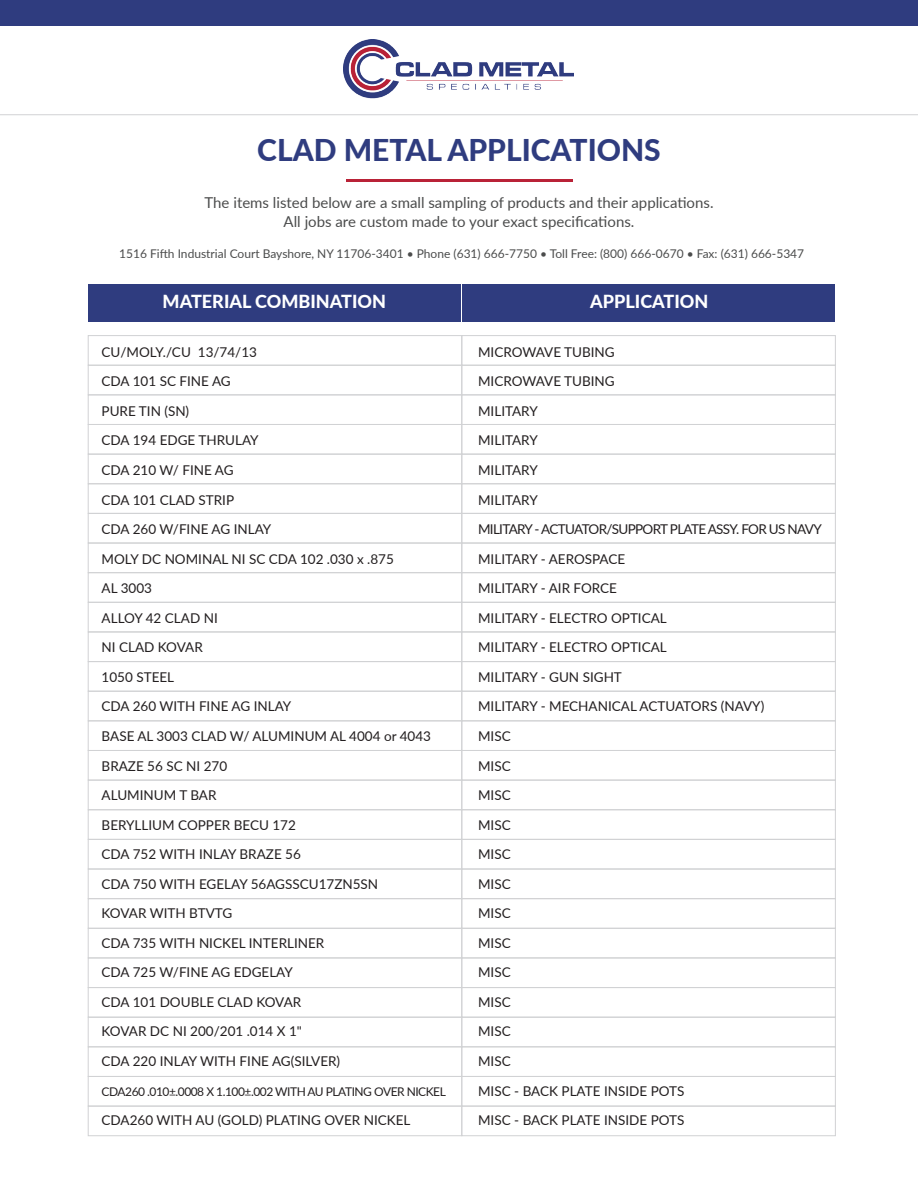
<style>
.page{position:relative;width:918px;height:1188px;background:#fff}
.page>*{position:absolute;margin:0;border:0;box-sizing:border-box;transform-origin:0 0}
.t1{font:800 30px "Lato";color:#2f3c7f}
.t2{font:800 18px "Lato";color:#fff}
.t3{font:15px/19.5px "Lato";color:#4b4c4c;text-align:center}
.t4{font:13.5px/29.5px "Lato";color:#231f20}
.t5{font:12px "Lato";color:#4b4c4c}
.t6{font:12px "Lato";letter-spacing:-.04em;color:#231f20}
</style>
<div class="page">
<img style="left:344px;top:40px;width:230px;height:59px">
<div style="left:0;top:0;width:918px;height:26px;background:#2f3c7f"></div>
<hr style="left:346px;top:180px;width:226px;height:2px;background:#b92237">
<hr style="left:0;top:114px;width:918px;height:1px;background:#d1d2d4">
<div style="left:88px;top:335px;width:374px;height:31px;border:1px solid #d1d2d4"></div>
<div style="left:461px;top:335px;width:375px;height:31px;border:1px solid #d1d2d4"></div>
<div style="left:88px;top:365px;width:374px;height:30px;border:1px solid #d1d2d4"></div>
<div style="left:461px;top:365px;width:375px;height:30px;border:1px solid #d1d2d4"></div>
<div style="left:88px;top:394px;width:374px;height:31px;border:1px solid #d1d2d4"></div>
<div style="left:461px;top:394px;width:375px;height:31px;border:1px solid #d1d2d4"></div>
<div style="left:88px;top:424px;width:374px;height:31px;border:1px solid #d1d2d4"></div>
<div style="left:461px;top:424px;width:375px;height:31px;border:1px solid #d1d2d4"></div>
<div style="left:88px;top:454px;width:374px;height:30px;border:1px solid #d1d2d4"></div>
<div style="left:461px;top:454px;width:375px;height:30px;border:1px solid #d1d2d4"></div>
<div style="left:88px;top:483px;width:374px;height:31px;border:1px solid #d1d2d4"></div>
<div style="left:461px;top:483px;width:375px;height:31px;border:1px solid #d1d2d4"></div>
<div style="left:88px;top:513px;width:374px;height:30px;border:1px solid #d1d2d4"></div>
<div style="left:461px;top:513px;width:375px;height:30px;border:1px solid #d1d2d4"></div>
<div style="left:88px;top:543px;width:374px;height:30px;border:1px solid #d1d2d4"></div>
<div style="left:461px;top:543px;width:375px;height:30px;border:1px solid #d1d2d4"></div>
<div style="left:88px;top:572px;width:374px;height:31px;border:1px solid #d1d2d4"></div>
<div style="left:461px;top:572px;width:375px;height:31px;border:1px solid #d1d2d4"></div>
<div style="left:88px;top:602px;width:374px;height:30px;border:1px solid #d1d2d4"></div>
<div style="left:461px;top:602px;width:375px;height:30px;border:1px solid #d1d2d4"></div>
<div style="left:88px;top:632px;width:374px;height:30px;border:1px solid #d1d2d4"></div>
<div style="left:461px;top:632px;width:375px;height:30px;border:1px solid #d1d2d4"></div>
<div style="left:88px;top:661px;width:374px;height:31px;border:1px solid #d1d2d4"></div>
<div style="left:461px;top:661px;width:375px;height:31px;border:1px solid #d1d2d4"></div>
<div style="left:88px;top:691px;width:374px;height:30px;border:1px solid #d1d2d4"></div>
<div style="left:461px;top:691px;width:375px;height:30px;border:1px solid #d1d2d4"></div>
<div style="left:88px;top:720px;width:374px;height:31px;border:1px solid #d1d2d4"></div>
<div style="left:461px;top:720px;width:375px;height:31px;border:1px solid #d1d2d4"></div>
<div style="left:88px;top:750px;width:374px;height:30px;border:1px solid #d1d2d4"></div>
<div style="left:461px;top:750px;width:375px;height:30px;border:1px solid #d1d2d4"></div>
<div style="left:88px;top:780px;width:374px;height:30px;border:1px solid #d1d2d4"></div>
<div style="left:461px;top:780px;width:375px;height:30px;border:1px solid #d1d2d4"></div>
<div style="left:88px;top:809px;width:374px;height:31px;border:1px solid #d1d2d4"></div>
<div style="left:461px;top:809px;width:375px;height:31px;border:1px solid #d1d2d4"></div>
<div style="left:88px;top:839px;width:374px;height:30px;border:1px solid #d1d2d4"></div>
<div style="left:461px;top:839px;width:375px;height:30px;border:1px solid #d1d2d4"></div>
<div style="left:88px;top:869px;width:374px;height:30px;border:1px solid #d1d2d4"></div>
<div style="left:461px;top:869px;width:375px;height:30px;border:1px solid #d1d2d4"></div>
<div style="left:88px;top:898px;width:374px;height:31px;border:1px solid #d1d2d4"></div>
<div style="left:461px;top:898px;width:375px;height:31px;border:1px solid #d1d2d4"></div>
<div style="left:88px;top:928px;width:374px;height:30px;border:1px solid #d1d2d4"></div>
<div style="left:461px;top:928px;width:375px;height:30px;border:1px solid #d1d2d4"></div>
<div style="left:88px;top:958px;width:374px;height:30px;border:1px solid #d1d2d4"></div>
<div style="left:461px;top:958px;width:375px;height:30px;border:1px solid #d1d2d4"></div>
<div style="left:88px;top:987px;width:374px;height:31px;border:1px solid #d1d2d4"></div>
<div style="left:461px;top:987px;width:375px;height:31px;border:1px solid #d1d2d4"></div>
<div style="left:88px;top:1017px;width:374px;height:30px;border:1px solid #d1d2d4"></div>
<div style="left:461px;top:1017px;width:375px;height:30px;border:1px solid #d1d2d4"></div>
<div style="left:88px;top:1046px;width:374px;height:31px;border:1px solid #d1d2d4"></div>
<div style="left:461px;top:1046px;width:375px;height:31px;border:1px solid #d1d2d4"></div>
<div style="left:88px;top:284px;width:373px;height:38px;background:#2f3c7f"></div>
<div style="left:463px;top:284px;width:372px;height:38px;background:#2f3c7f"></div>
<div style="left:88px;top:1076px;width:374px;height:30px;border:1px solid #d1d2d4"></div>
<div style="left:461px;top:1076px;width:375px;height:30px;border:1px solid #d1d2d4"></div>
<div style="left:88px;top:1106px;width:374px;height:30px;border:1px solid #d1d2d4"></div>
<div style="left:461px;top:1106px;width:375px;height:30px;border:1px solid #d1d2d4"></div>
<h1 class="t1" style="left:257px;top:128px;width:405px">CLAD METAL APPLICATIONS</h1>
<p class="t3" style="left:205px;top:192px;width:510px">The items listed below are a small sampling of products and their applications.<br>All jobs are custom made to your exact specifications.</p>
<p class="t5" style="left:119px;top:245px;width:687px">1516 Fifth Industrial Court Bayshore, NY 11706-3401 • Phone (631) 666-7750 • Toll Free: (800) 666-0670 • Fax: (631) 666-5347</p>
<h2 class="t2" style="left:163px;top:288px;width:225px">MATERIAL COMBINATION</h2>
<h2 class="t2" style="left:590px;top:288px;width:120px">APPLICATION</h2>
<p class="t4" style="left:102px;top:337px;width:331px">CU/MOLY./CU 13/74/13<br>CDA 101 SC FINE AG<br>PURE TIN (SN)<br>CDA 194 EDGE THRULAY<br>CDA 210 W/ FINE AG<br>CDA 101 CLAD STRIP<br>CDA 260 W/FINE AG INLAY<br>MOLY DC NOMINAL NI SC CDA 102 .030 x .875<br>AL 3003<br>ALLOY 42 CLAD NI<br>NI CLAD KOVAR<br>1050 STEEL<br>CDA 260 WITH FINE AG INLAY<br>BASE AL 3003 CLAD W/ ALUMINUM AL 4004 or 4043<br>BRAZE 56 SC NI 270<br>ALUMINUM T BAR<br>BERYLLIUM COPPER BECU 172<br>CDA 752 WITH INLAY BRAZE 56<br>CDA 750 WITH EGELAY 56AGSSCU17ZN5SN<br>KOVAR WITH BTVTG<br>CDA 735 WITH NICKEL INTERLINER<br>CDA 725 W/FINE AG EDGELAY<br>CDA 101 DOUBLE CLAD KOVAR<br>KOVAR DC NI 200/201 .014 X 1"<br>CDA 220 INLAY WITH FINE AG(SILVER)</p>
<p class="t6" style="left:102px;top:1083px;width:346px">CDA260 .010±.0008 X 1.100±.002 WITH AU PLATING OVER NICKEL</p>
<p class="t4" style="left:102px;top:1105px;width:310px">CDA260 WITH AU (GOLD) PLATING OVER NICKEL</p>
<p class="t4" style="left:478px;top:337px;width:345px">MICROWAVE TUBING<br>MICROWAVE TUBING<br>MILITARY<br>MILITARY<br>MILITARY<br>MILITARY<br>MILITARY - ACTUATOR/SUPPORT PLATE ASSY. FOR US NAVY<br>MILITARY - AEROSPACE<br>MILITARY - AIR FORCE<br>MILITARY - ELECTRO OPTICAL<br>MILITARY - ELECTRO OPTICAL<br>MILITARY - GUN SIGHT<br>MILITARY - MECHANICAL ACTUATORS (NAVY)<br>MISC<br>MISC<br>MISC<br>MISC<br>MISC<br>MISC<br>MISC<br>MISC<br>MISC<br>MISC<br>MISC<br>MISC<br>MISC - BACK PLATE INSIDE POTS<br>MISC - BACK PLATE INSIDE POTS</p>
</div>
